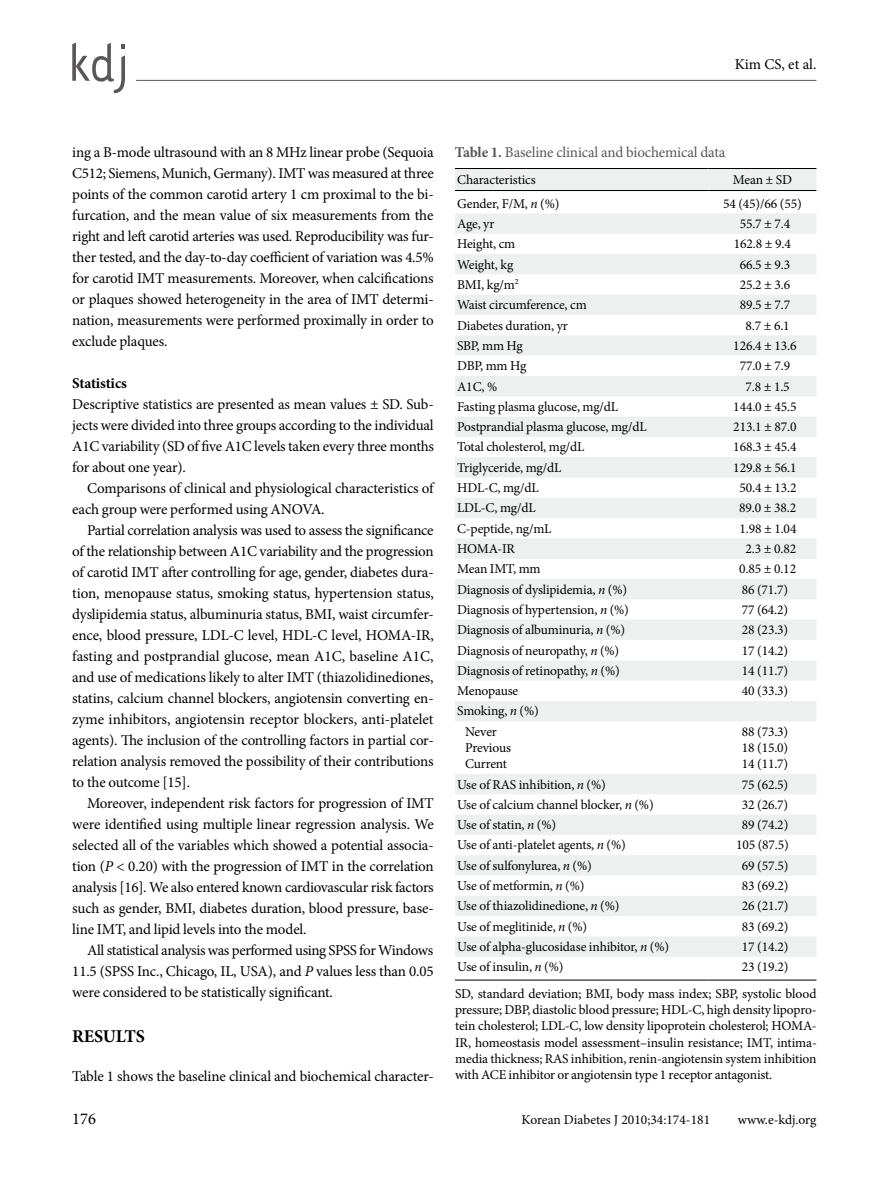
<style>
.page{position:relative;width:893px;height:1191px;background:#fff}
.page>*{position:absolute;margin:0;border:0;box-sizing:border-box;transform-origin:0 0}
.t1{font:700 18px "Minion Pro";letter-spacing:-.01em;color:#000}
.t2{font:16.5px "Minion Pro";color:#000}
.t3{font:15px/21px "Minion Pro";letter-spacing:-.015em;color:#000;text-align:justify}
.t4{font:15px "Minion Pro";letter-spacing:-.01em;color:#595757}
.t5{font:700 15px "Minion Pro";letter-spacing:-.015em;color:#000}
.t6{font:13.5px/16.2px "Minion Pro";letter-spacing:-.01em;color:#000}
.s1{font-style:italic}
.s2{font-weight:700}
</style>
<div class="page">
<hr style="left:136px;top:80px;width:680px;height:1px;background:#595757">
<svg style="left:72px;top:43px;width:53px;height:50px"></svg>
<svg style="left:455px;top:169px;width:361px;height:787px"></svg>
<hr style="left:455px;top:168px;width:253px;height:1px;background:#000">
<hr style="left:708px;top:168px;width:108px;height:1px;background:#000">
<hr style="left:455px;top:979px;width:253px;height:1px;background:#000">
<hr style="left:708px;top:979px;width:108px;height:1px;background:#000">
<hr style="left:455px;top:190px;width:253px;height:1px;background:#000">
<hr style="left:708px;top:190px;width:108px;height:1px;background:#000">
<p class="t3" style="left:735px;top:54px;width:83px">Kim CS, et al.</p>
<p class="t3" style="left:72px;top:142px;width:363px">ing a B-mode ultrasound with an 8 MHz linear probe (Sequoia C512; Siemens, Munich, Germany). IMT was measured at three points of the common carotid artery 1 cm proximal to the bi&shy;furcation, and the mean value of six measurements from the right and left carotid arteries was used. Reproducibility was fur&shy;ther tested, and the day-to-day coefficient of variation was 4.5% for carotid IMT measurements. Moreover, when calcifications or plaques showed heterogeneity in the area of IMT determi&shy;nation, measurements were performed proximally in order to exclude plaques.</p>
<p class="t5" style="left:72px;top:373px;width:56px">Statistics</p>
<p class="t3" style="left:72px;top:394px;width:363px">Descriptive statistics are presented as mean values ± SD. Sub&shy;jects were divided into three groups according to the individual A1C variability (SD of five A1C levels taken every three months for about one year).</p>
<p class="t3" style="left:72px;top:478px;width:363px;text-indent:15px">Comparisons of clinical and physiological characteristics of each group were performed using ANOVA.</p>
<p class="t3" style="left:72px;top:520px;width:363px;text-indent:15px">Partial correlation analysis was used to assess the significance of the relationship between A1C variability and the progression of carotid IMT after controlling for age, gender, diabetes dura&shy;tion, menopause status, smoking status, hypertension status, dyslipidemia status, albuminuria status, BMI, waist circumfer&shy;ence, blood pressure, LDL-C level, HDL-C level, HOMA-IR, fasting and postprandial glucose, mean A1C, baseline A1C, and use of medications likely to alter IMT (thiazolidinediones, statins, calcium channel blockers, angiotensin converting en&shy;zyme inhibitors, angiotensin receptor blockers, anti-platelet agents). The inclusion of the controlling factors in partial cor&shy;relation analysis removed the possibility of their contributions to the outcome [15].</p>
<p class="t3" style="left:72px;top:793px;width:363px;text-indent:15px">Moreover, independent risk factors for progression of IMT were identified using multiple linear regression analysis. We selected all of the variables which showed a potential associa&shy;tion (<span class="s1">P</span> &lt; 0.20) with the progression of IMT in the correlation analysis [16]. We also entered known cardiovascular risk factors such as gender, BMI, diabetes duration, blood pressure, base&shy;line IMT, and lipid levels into the model.</p>
<p class="t3" style="left:72px;top:940px;width:363px;text-indent:15px">All statistical analysis was performed using SPSS for Windows 11.5 (SPSS Inc., Chicago, IL, USA), and <span class="s1">P</span> values less than 0.05 were considered to be statistically significant.</p>
<p class="t1" style="left:72px;top:1023px;width:74px">RESULTS</p>
<p class="t3" style="left:72px;top:1066px;width:363px">Table 1 shows the baseline clinical and biochemical character-</p>
<p class="t2" style="left:72px;top:1107px;width:25px">176</p>
<p class="t4" style="left:455px;top:142px;width:272px"><span class="s2">Table 1.</span> Baseline clinical and biochemical data</p>
<p class="t6" style="left:457px;top:171px;width:80px">Characteristics</p>
<p class="t6" style="left:733px;top:171px;width:61px">Mean ± SD</p>
<p class="t6" style="left:457px;top:195px;width:104px">Gender, F/M, <span class="s1">n</span> (%)</p>
<p class="t6" style="left:723px;top:195px;width:80px">54 (45)/66 (55)</p>
<p class="t6" style="left:457px;top:216px;width:39px">Age, yr</p>
<p class="t6" style="left:740px;top:216px;width:52px">55.7 ± 7.4</p>
<p class="t6" style="left:457px;top:236px;width:60px">Height, cm</p>
<p class="t6" style="left:734px;top:236px;width:59px">162.8 ± 9.4</p>
<p class="t6" style="left:457px;top:256px;width:58px">Weight, kg</p>
<p class="t6" style="left:740px;top:256px;width:52px">66.5 ± 9.3</p>
<p class="t6" style="left:457px;top:277px;width:63px">BMI, kg/m<sup>2</sup></p>
<p class="t6" style="left:740px;top:276px;width:52px">25.2 ± 3.6</p>
<p class="t6" style="left:457px;top:297px;width:131px">Waist circumference, cm</p>
<p class="t6" style="left:740px;top:297px;width:52px">89.5 ± 7.7</p>
<p class="t6" style="left:457px;top:317px;width:112px">Diabetes duration, yr</p>
<p class="t6" style="left:745px;top:317px;width:46px">8.7 ± 6.1</p>
<p class="t6" style="left:457px;top:337px;width:67px">SBP, mm Hg</p>
<p class="t6" style="left:733px;top:337px;width:65px">126.4 ± 13.6</p>
<p class="t6" style="left:457px;top:358px;width:71px">DBP, mm Hg</p>
<p class="t6" style="left:740px;top:358px;width:52px">77.0 ± 7.9</p>
<p class="t6" style="left:457px;top:378px;width:42px">A1C, %</p>
<p class="t6" style="left:745px;top:378px;width:46px">7.8 ± 1.5</p>
<p class="t6" style="left:457px;top:398px;width:163px">Fasting plasma glucose, mg/dL</p>
<p class="t6" style="left:733px;top:398px;width:65px">144.0 ± 45.5</p>
<p class="t6" style="left:457px;top:419px;width:191px">Postprandial plasma glucose, mg/dL</p>
<p class="t6" style="left:733px;top:419px;width:65px">213.1 ± 87.0</p>
<p class="t6" style="left:457px;top:439px;width:129px">Total cholesterol, mg/dL</p>
<p class="t6" style="left:733px;top:439px;width:65px">168.3 ± 45.4</p>
<p class="t6" style="left:457px;top:459px;width:106px">Triglyceride, mg/dL</p>
<p class="t6" style="left:733px;top:459px;width:65px">129.8 ± 56.1</p>
<p class="t6" style="left:457px;top:480px;width:83px">HDL-C, mg/dL</p>
<p class="t6" style="left:739px;top:480px;width:59px">50.4 ± 13.2</p>
<p class="t6" style="left:457px;top:500px;width:80px">LDL-C, mg/dL</p>
<p class="t6" style="left:739px;top:500px;width:59px">89.0 ± 38.2</p>
<p class="t6" style="left:457px;top:520px;width:96px">C-peptide, ng/mL</p>
<p class="t6" style="left:739px;top:520px;width:59px">1.98 ± 1.04</p>
<p class="t6" style="left:457px;top:540px;width:59px">HOMA-IR</p>
<p class="t6" style="left:746px;top:540px;width:52px">2.3 ± 0.82</p>
<p class="t6" style="left:457px;top:561px;width:85px">Mean IMT, mm</p>
<p class="t6" style="left:739px;top:561px;width:59px">0.85 ± 0.12</p>
<p class="t6" style="left:457px;top:581px;width:171px">Diagnosis of dyslipidemia, <span class="s1">n</span> (%)</p>
<p class="t6" style="left:742px;top:581px;width:48px">86 (71.7)</p>
<p class="t6" style="left:457px;top:601px;width:173px">Diagnosis of hypertension, <span class="s1">n</span> (%)</p>
<p class="t6" style="left:742px;top:601px;width:48px">77 (64.2)</p>
<p class="t6" style="left:457px;top:622px;width:169px">Diagnosis of albuminuria, <span class="s1">n</span> (%)</p>
<p class="t6" style="left:742px;top:622px;width:48px">28 (23.3)</p>
<p class="t6" style="left:457px;top:642px;width:164px">Diagnosis of neuropathy, <span class="s1">n</span> (%)</p>
<p class="t6" style="left:742px;top:642px;width:48px">17 (14.2)</p>
<p class="t6" style="left:457px;top:662px;width:164px">Diagnosis of retinopathy, <span class="s1">n</span> (%)</p>
<p class="t6" style="left:742px;top:662px;width:48px">14 (11.7)</p>
<p class="t6" style="left:457px;top:683px;width:63px">Menopause</p>
<p class="t6" style="left:742px;top:683px;width:48px">40 (33.3)</p>
<p class="t6" style="left:465px;top:701px;width:75px;line-height:20.2px;text-indent:-8px">Smoking, <span class="s1">n</span> (%)<br>Never</p>
<p class="t6" style="left:465px;top:739px;width:47px">Previous<br>Current</p>
<p class="t6" style="left:742px;top:723px;width:48px;text-align:justify">88 (73.3)<br>18 (15.0)<br>14 (11.7)</p>
<p class="t6" style="left:457px;top:776px;width:150px">Use of RAS inhibition, <span class="s1">n</span> (%)</p>
<p class="t6" style="left:742px;top:776px;width:48px">75 (62.5)</p>
<p class="t6" style="left:457px;top:796px;width:198px">Use of calcium channel blocker, <span class="s1">n</span> (%)</p>
<p class="t6" style="left:742px;top:796px;width:48px">32 (26.7)</p>
<p class="t6" style="left:457px;top:816px;width:100px">Use of statin, <span class="s1">n</span> (%)</p>
<p class="t6" style="left:742px;top:816px;width:48px">89 (74.2)</p>
<p class="t6" style="left:457px;top:837px;width:170px">Use of anti-platelet agents, <span class="s1">n</span> (%)</p>
<p class="t6" style="left:736px;top:837px;width:54px">105 (87.5)</p>
<p class="t6" style="left:457px;top:857px;width:136px">Use of sulfonylurea, <span class="s1">n</span> (%)</p>
<p class="t6" style="left:742px;top:857px;width:48px">69 (57.5)</p>
<p class="t6" style="left:457px;top:877px;width:129px">Use of metformin, <span class="s1">n</span> (%)</p>
<p class="t6" style="left:742px;top:877px;width:48px">83 (69.2)</p>
<p class="t6" style="left:457px;top:898px;width:164px">Use of thiazolidinedione, <span class="s1">n</span> (%)</p>
<p class="t6" style="left:742px;top:898px;width:48px">26 (21.7)</p>
<p class="t6" style="left:457px;top:918px;width:131px">Use of meglitinide, <span class="s1">n</span> (%)</p>
<p class="t6" style="left:742px;top:918px;width:48px">83 (69.2)</p>
<p class="t6" style="left:457px;top:938px;width:213px">Use of alpha-glucosidase inhibitor, <span class="s1">n</span> (%)</p>
<p class="t6" style="left:742px;top:938px;width:48px">17 (14.2)</p>
<p class="t6" style="left:457px;top:959px;width:108px">Use of insulin, <span class="s1">n</span> (%)</p>
<p class="t6" style="left:455px;top:953px;width:363px;line-height:26.7px;text-indent:287px">23 (19.2)<br>SD, standard deviation; BMI, body mass index; SBP, systolic blood</p>
<p class="t6" style="left:455px;top:1001px;width:363px;text-align:justify">pressure; DBP, diastolic blood pressure; HDL-C, high density lipopro&shy;tein cholesterol; LDL-C, low density lipoprotein cholesterol; HOMA-IR, homeostasis model assessment–insulin resistance; IMT, intima&shy;media thickness; RAS inhibition, renin-angiotensin system inhibition with ACE inhibitor or angiotensin type 1 receptor antagonist.</p>
<p class="t6" style="left:522px;top:1111px;width:190px">Korean Diabetes J 2010;34:174-181</p>
<p class="t6" style="left:738px;top:1111px;width:80px">www.e-kdj.org</p>
</div>
